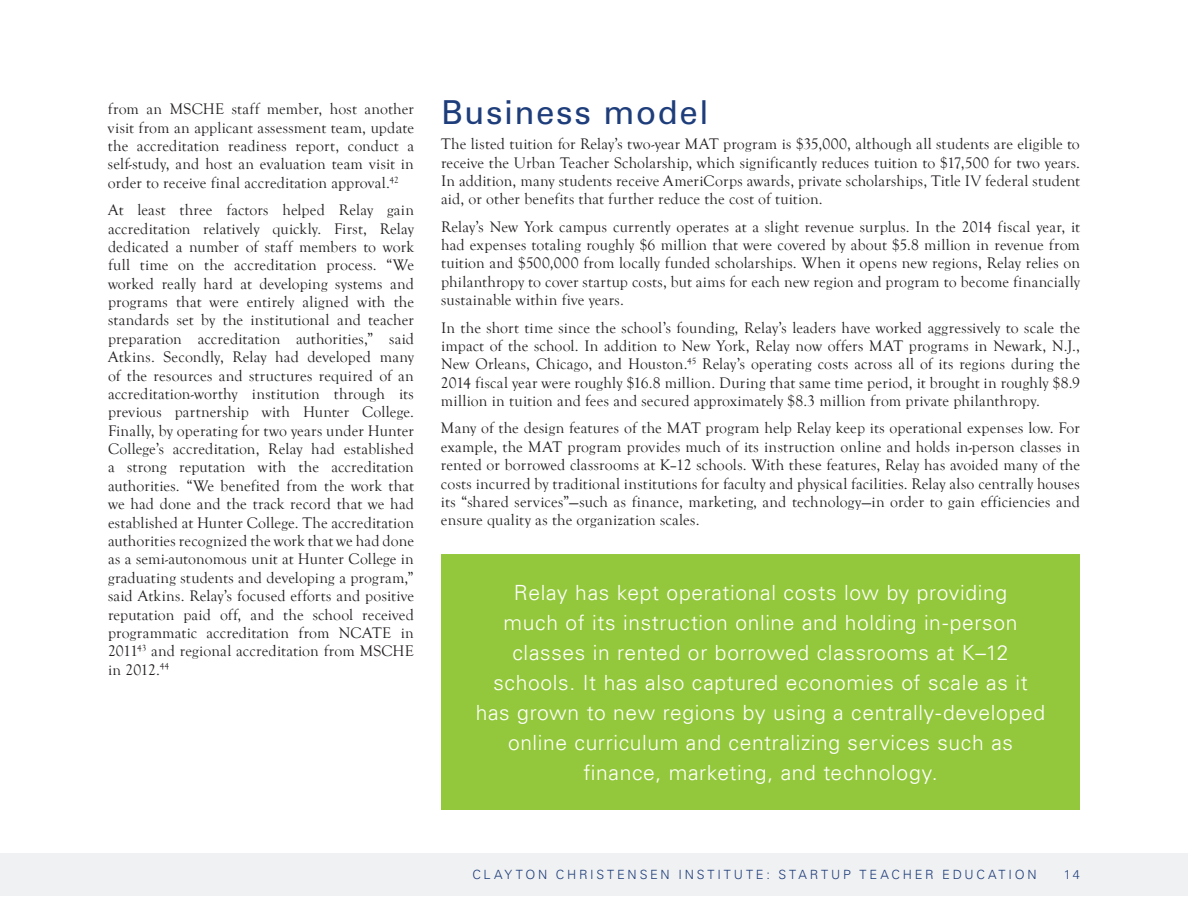
<style>
.page{position:relative;width:1188px;height:918px;background:#fff}
.page>*{position:absolute;margin:0;border:0;box-sizing:border-box;transform-origin:0 0}
.t1{font:33px "Univers LT Std";letter-spacing:.045em;color:#1e3d7b}
.t2{font:300 21px/30px "Univers LT";letter-spacing:.03em;color:#fff;text-align:center}
.t3{font:15.75px/18.5px "Goudy Old Style T";letter-spacing:.015em;color:#231f20;text-align:justify}
.t4{font:300 12.75px "Univers LT";letter-spacing:.215em;color:#1e3d7b}
</style>
<div class="page">
<div style="left:442px;top:555px;width:637px;height:254px;background:#94c83c"></div>
<div style="left:441px;top:554px;width:639px;height:256px;border:2px solid #94c83c"></div>
<div style="left:0;top:853px;width:1188px;height:43px;background:#f0f1f2"></div>
<p class="t3" style="left:108px;top:100px;width:308px">from an MSCHE staff member, host another visit from an applicant assessment team, update the accreditation readiness report, conduct a self-study, and host an evaluation team visit in order to receive final accreditation approval.<sup>42</sup></p>
<p class="t3" style="left:108px;top:201px;width:308px">At least three factors helped Relay gain accreditation relatively quickly. First, Relay dedicated a number of staff members to work full time on the accreditation process. “We worked really hard at developing systems and programs that were entirely aligned with the standards set by the institutional and teacher preparation accreditation authorities,” said Atkins. Secondly, Relay had developed many of the resources and structures required of an accreditation-worthy institution through its previous partnership with Hunter College.<br>Finally, by operating for two years under Hunter College’s accreditation, Relay had established a strong reputation with the accreditation authorities. “We benefited from the work that we had done and the track record that we had established at Hunter College. The accreditation authorities recognized the work that we had done as a semi-autonomous unit at Hunter College in graduating students and developing a program,” said Atkins. Relay’s focused efforts and positive reputation paid off, and the school received programmatic accreditation from NCATE in 2011<sup>43</sup> and regional accreditation from MSCHE in 2012.<sup>44</sup></p>
<h1 class="t1" style="left:441px;top:93px;width:269px">Business model</h1>
<p class="t3" style="left:441px;top:135px;width:641px">The listed tuition for Relay’s two-year MAT program is $35,000, although all students are eligible to receive the Urban Teacher Scholarship, which significantly reduces tuition to $17,500 for two years.<br>In addition, many students receive AmeriCorps awards, private scholarships, Title IV federal student aid, or other benefits that further reduce the cost of tuition.</p>
<p class="t3" style="left:441px;top:218px;width:641px">Relay’s New York campus currently operates at a slight revenue surplus. In the 2014 fiscal year, it had expenses totaling roughly $6 million that were covered by about $5.8 million in revenue from tuition and $500,000 from locally funded scholarships. When it opens new regions, Relay relies on philanthropy to cover startup costs, but aims for each new region and program to become financially sustainable within five years.</p>
<p class="t3" style="left:441px;top:319px;width:641px">In the short time since the school’s founding, Relay’s leaders have worked aggressively to scale the impact of the school. In addition to New York, Relay now offers MAT programs in Newark, N.J., New Orleans, Chicago, and Houston.<sup>45</sup> Relay’s operating costs across all of its regions during the 2014 fiscal year were roughly $16.8 million. During that same time period, it brought in roughly $8.9 million in tuition and fees and secured approximately $8.3 million from private philanthropy.</p>
<p class="t3" style="left:441px;top:419px;width:641px">Many of the design features of the MAT program help Relay keep its operational expenses low. For example, the MAT program provides much of its instruction online and holds in-person classes in rented or borrowed classrooms at K–12 schools. With these features, Relay has avoided many of the costs incurred by traditional institutions for faculty and physical facilities. Relay also centrally houses its “shared services”—such as finance, marketing, and technology—in order to gain efficiencies and ensure quality as the organization scales.</p>
<p class="t2" style="left:476px;top:577px;width:571px">Relay has kept operational costs low by providing<br>much of its instruction online and holding in-person classes in rented or borrowed classrooms at K–12 schools. It has also captured economies of scale as it has grown to new regions by using a centrally-developed online curriculum and centralizing services such as finance, marketing, and technology.</p>
<p class="t4" style="left:472px;top:866px;width:566px">CLAYTON CHRISTENSEN INSTITUTE: STARTUP TEACHER EDUCATION</p>
<p class="t4" style="left:1064px;top:866px;width:18px">14</p>
</div>
